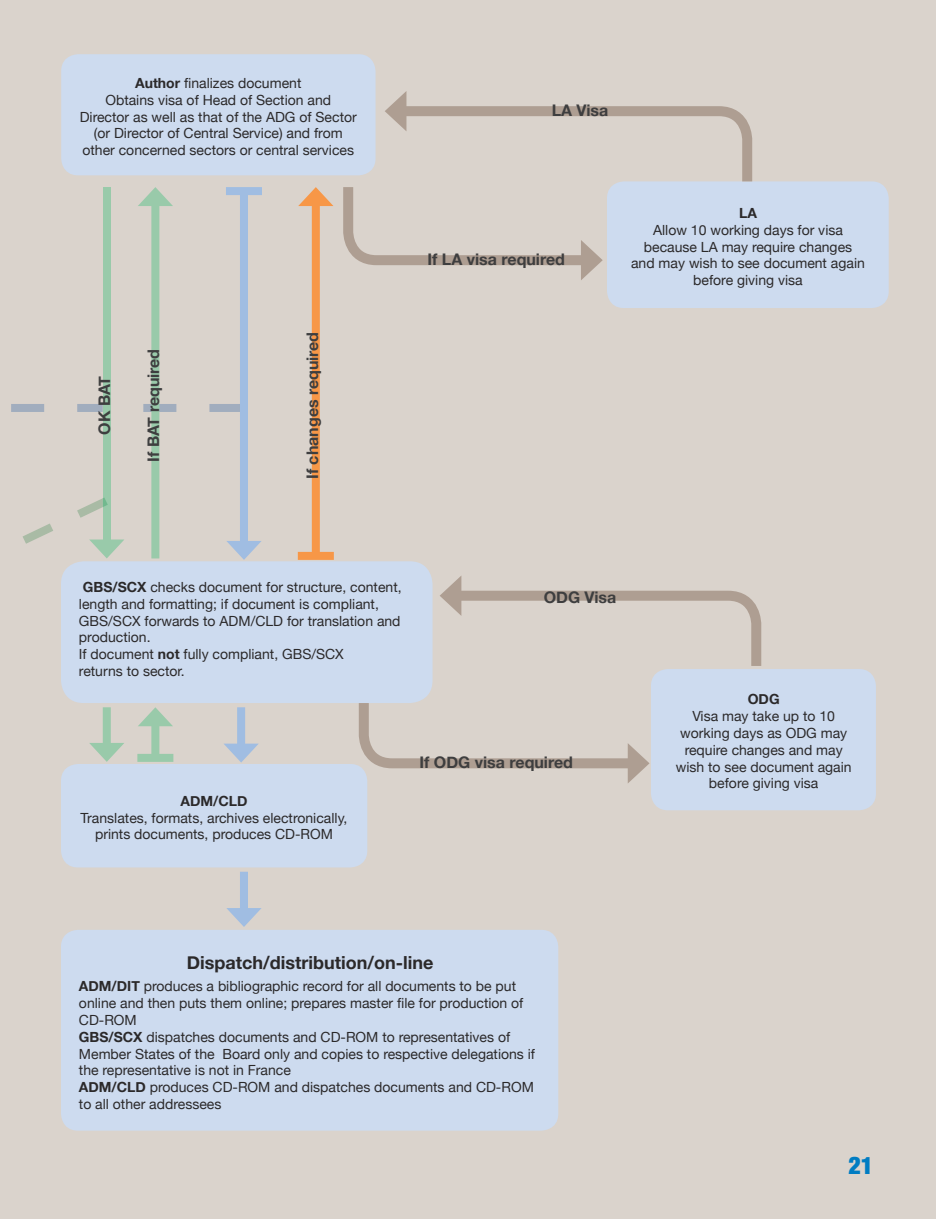
<style>
.page{position:relative;width:936px;height:1219px;background:#fff}
.page>*{position:absolute;margin:0;border:0;box-sizing:border-box;transform-origin:0 0}
.t1{font:900 condensed 24px "Helvetica Neue";color:#007cc2}
.t2{font:700 18px "Helvetica Neue";color:#2b292a}
.t3{font:700 16px "Helvetica Neue";color:#3e3e3f}
.t4{font:14px/16.8px "Helvetica Neue";color:#2b292a;text-align:center}
.t5{font:700 14px "Helvetica Neue";color:#2b292a}
.s1{font-weight:700}
</style>
<div class="page">
<div style="left:0;top:0;width:935px;height:1219px;background:#dad3cc"></div>
<svg style="left:11px;top:404px;width:229px;height:8px"></svg>
<div style="left:103px;top:187px;width:8px;height:360px;background:#99caaa"></div>
<div style="left:151px;top:719px;width:8px;height:39px;background:#99caaa"></div>
<svg style="left:138px;top:707px;width:35px;height:19px"></svg>
<div style="left:137px;top:754px;width:36px;height:8px;background:#99caaa"></div>
<div style="left:61px;top:561px;width:371px;height:142px;background:#cddbef;border-radius:23px"></div>
<div style="left:651px;top:669px;width:224px;height:141px;background:#cddbef;border-radius:17px"></div>
<div style="left:607px;top:181px;width:281px;height:127px;background:#cddbef;border-radius:17px"></div>
<div style="left:61px;top:930px;width:497px;height:201px;background:#cddbef;border-radius:17px"></div>
<div style="left:61px;top:764px;width:306px;height:103px;background:#cddbef;border-radius:17px"></div>
<div style="left:240px;top:191px;width:8px;height:357px;background:#a0bde2"></div>
<div style="left:226px;top:187px;width:36px;height:8px;background:#a0bde2"></div>
<svg style="left:226px;top:541px;width:35px;height:19px"></svg>
<div style="left:61px;top:54px;width:314px;height:121px;background:#cddbef;border-radius:17px"></div>
<div style="left:240px;top:872px;width:8px;height:43px;background:#a0bde2"></div>
<svg style="left:226px;top:908px;width:35px;height:19px"></svg>
<div style="left:237px;top:707px;width:8px;height:44px;background:#a0bde2"></div>
<svg style="left:224px;top:744px;width:34px;height:19px"></svg>
<div style="left:312px;top:199px;width:8px;height:357px;background:#f79747"></div>
<div style="left:298px;top:552px;width:36px;height:8px;background:#f79747"></div>
<svg style="left:298px;top:91px;width:459px;height:189px"></svg>
<svg style="left:440px;top:576px;width:322px;height:100px"></svg>
<svg style="left:354px;top:693px;width:295px;height:90px"></svg>
<div style="left:151px;top:199px;width:8px;height:359px;background:#99caaa"></div>
<svg style="left:138px;top:187px;width:35px;height:19px"></svg>
<div style="left:103px;top:707px;width:8px;height:43px;background:#99caaa"></div>
<svg style="left:89px;top:743px;width:35px;height:19px"></svg>
<svg style="left:23px;top:498px;width:101px;height:60px"></svg>
<p class="t4" style="left:80px;top:74px;width:278px"><span class="s1">Author</span> finalizes document<br>Obtains visa of Head of Section and Director as well as that of the ADG of Sector (or Director of Central Service) and from other concerned sectors or central services</p>
<p class="t3" style="left:95px;top:435px;width:60px;rotate:-90deg">OK BAT</p>
<p class="t3" style="left:143px;top:462px;width:114px;rotate:-90deg">If BAT required</p>
<p class="t3" style="left:302px;top:479px;width:149px;rotate:-90deg">If changes required</p>
<p class="t3" style="left:551px;top:101px;width:58px">LA Visa</p>
<p class="t3" style="left:427px;top:250px;width:139px">If LA visa required</p>
<p class="t5" style="left:739px;top:204px;width:19px">LA</p>
<p class="t4" style="left:631px;top:221px;width:235px">Allow 10 working days for visa because LA may require changes and may wish to see document again before giving visa</p>
<p class="t4" style="left:79px;top:578px;width:324px;text-align:left"><span class="s1">GBS/SCX</span> checks document for structure, content, length and formatting; if document is compliant, GBS/SCX forwards to ADM/CLD for translation and production.<br>If document <span class="s1">not</span> fully compliant, GBS/SCX<br>returns to sector.</p>
<p class="t3" style="left:543px;top:587px;width:74px">ODG Visa</p>
<p class="t5" style="left:180px;top:792px;width:68px">ADM/CLD</p>
<p class="t4" style="left:81px;top:809px;width:268px">Translates, formats, archives electronically, prints documents, produces CD-ROM</p>
<p class="t3" style="left:419px;top:752px;width:155px">If ODG visa required</p>
<p class="t5" style="left:747px;top:691px;width:33px">ODG</p>
<p class="t4" style="left:675px;top:708px;width:177px">Visa may take up to 10 working days as ODG may require changes and may wish to see document again before giving visa</p>
<p class="t2" style="left:187px;top:951px;width:248px">Dispatch/distribution/on-line</p>
<p class="t4" style="left:79px;top:978px;width:457px;text-align:left"><span class="s1">ADM/DIT</span> produces a bibliographic record for all documents to be put online and then puts them online; prepares master file for production of CD-ROM<br><span class="s1">GBS/SCX</span> dispatches documents and CD-ROM to representatives of Member States of the Board only and copies to respective delegations if the representative is not in France<br><span class="s1">ADM/CLD</span> produces CD-ROM and dispatches documents and CD-ROM to all other addressees</p>
<h1 class="t1" style="left:848px;top:1151px;width:26px">21</h1>
</div>
